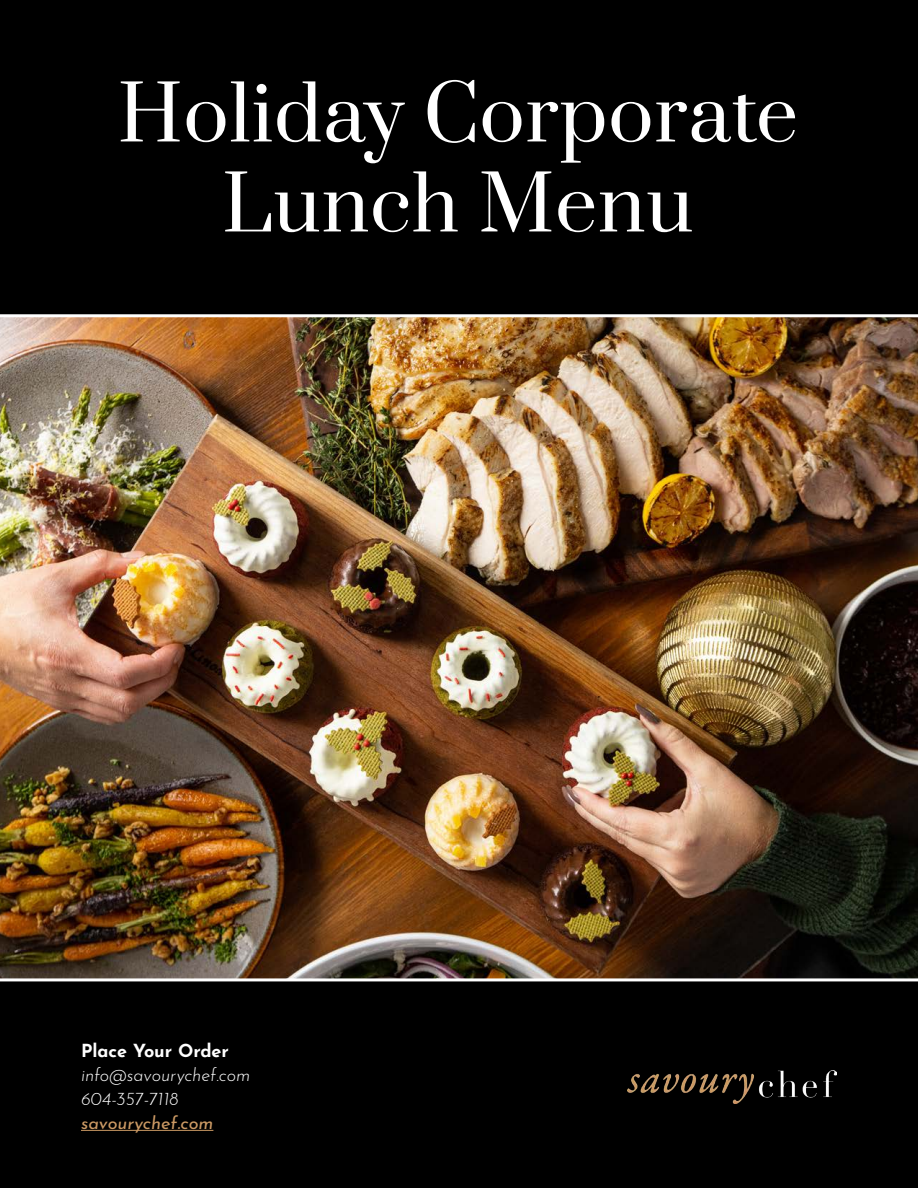
<style>
.page{position:relative;width:918px;height:1188px;background:#000}
.page>*{position:absolute;margin:0;border:0;box-sizing:border-box;transform-origin:0 0}
.t1{font:75px/90px "Prata";letter-spacing:.01em;color:#fff;text-align:center}
.Menu_Text{font:italic 300 18px "Josefin Sans";color:#fff}
.Menu_Text-2{font:italic 18px "Josefin Sans";color:#cc9a64}
.Menu_Text-3{font:700 18px "Josefin Sans";color:#fff}
</style>
<div class="page">
<img style="left:627px;top:1071px;width:210px;height:32px">
<hr style="left:81px;top:1130px;width:132px;height:1px;background:#cc9a64">
<img style="left:0;top:317px;width:918px;height:661px">
<hr style="left:0;top:978px;width:918px;height:3px;background:#fff">
<hr style="left:0;top:314px;width:918px;height:3px;background:#fff">
<p class="t1" style="left:118px;top:65px;width:682px">Holiday Corporate<br>Lunch Menu</p>
<p class="Menu_Text-3" style="left:81px;top:1035px;width:149px">Place Your Order</p>
<p class="Menu_Text" style="left:81px;top:1060px;width:171px">info@savourychef.com</p>
<p class="Menu_Text" style="left:81px;top:1084px;width:99px">604-357-7118</p>
<p class="Menu_Text-2" style="left:81px;top:1108px;width:134px">savourychef.com</p>
</div>
